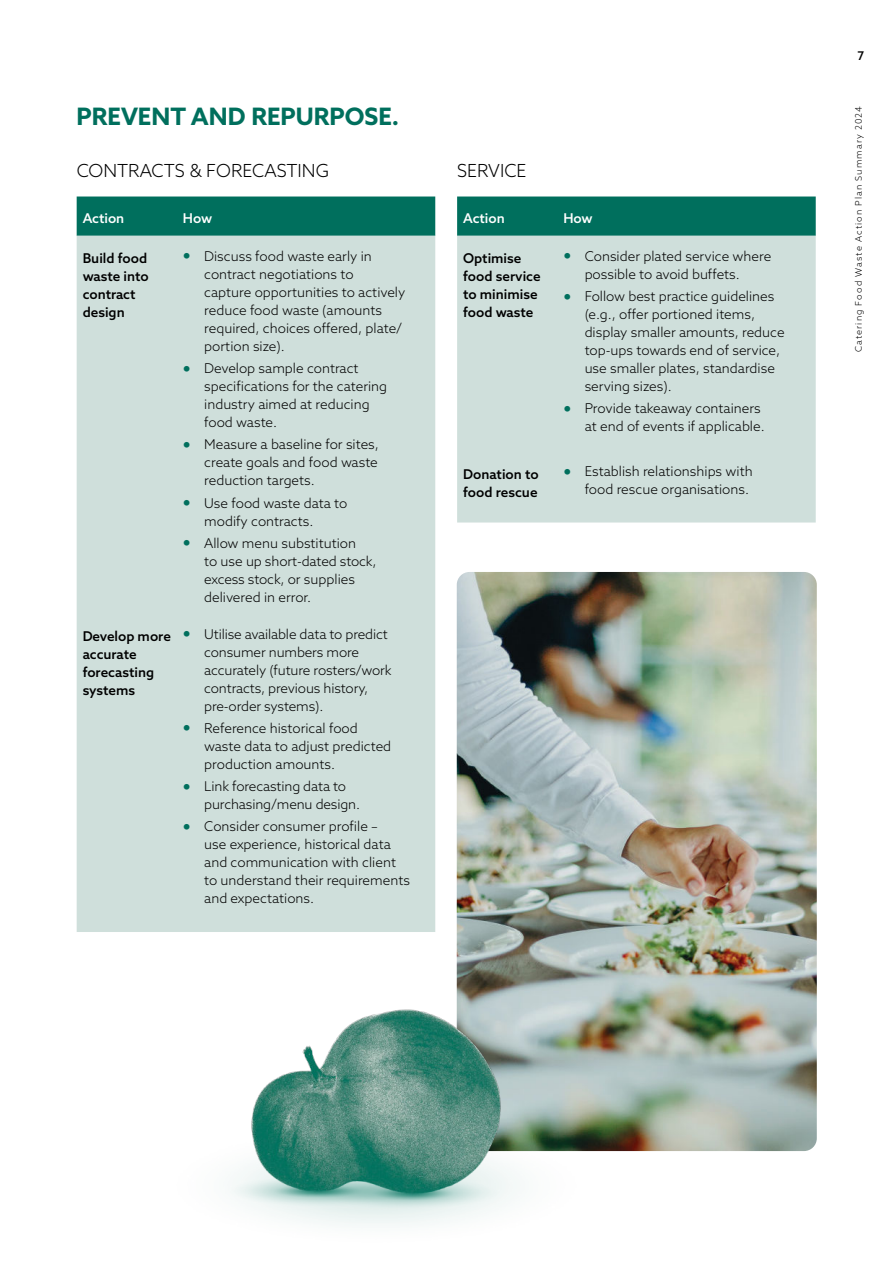
<style>
.page{position:relative;width:893px;height:1263px;background:#fff}
.page>*{position:absolute;margin:0;border:0;box-sizing:border-box;transform-origin:0 0}
.t1{font:700 24px "Azo Sans";color:#006f5d}
.t2{font:300 18px "Azo Sans";color:#000}
.t3{font:300 13.5px/18px "Azo Sans";color:#000}
.t4{font:500 13.5px/18px "Azo Sans";color:#000}
.t5{font:500 13.5px "Azo Sans";color:#fff}
.t6{font:500 12px "Azo Sans";color:#000}
.t7{font:300 9px "Azo Sans";letter-spacing:.12em;color:#000}
.s1{font-weight:900;font-size:21px;color:#006f5d}
</style>
<div class="page">
<div style="left:77px;top:196px;width:358px;height:40px;background:#006f5d"></div>
<div style="left:77px;top:236px;width:358px;height:696px;background:#cfdfdb"></div>
<div style="left:457px;top:196px;width:359px;height:40px;background:#006f5d"></div>
<div style="left:457px;top:236px;width:359px;height:286px;background:#cfdfdb"></div>
<img style="left:457px;top:572px;width:360px;height:579px">
<img style="left:231px;top:995px;width:367px;height:230px">
<h1 class="t1" style="left:77px;top:106px;width:324px">PREVENT AND REPURPOSE.</h1>
<h2 class="t2" style="left:77px;top:163px;width:254px">CONTRACTS &amp; FORECASTING</h2>
<p class="t5" style="left:83px;top:212px;width:43px">Action</p>
<p class="t5" style="left:183px;top:212px;width:31px">How</p>
<p class="t4" style="left:83px;top:251px;width:68px">Build food waste into contract design</p>
<p class="t3" style="left:204px;top:248px;width:203px;text-indent:-21px"><span class="s1">•</span> Discuss food waste early in contract negotiations to<br>capture opportunities to actively reduce food waste (amounts required, choices offered, plate/ portion size).</p>
<p class="t3" style="left:204px;top:360px;width:184px;text-indent:-21px"><span class="s1">•</span> Develop sample contract specifications for the catering industry aimed at reducing food waste.</p>
<p class="t3" style="left:204px;top:437px;width:176px;text-align:justify;text-indent:-21px"><span class="s1">•</span> Measure a baseline for sites, create goals and food waste reduction targets.</p>
<p class="t3" style="left:204px;top:495px;width:145px;text-indent:-21px"><span class="s1">•</span> Use food waste data to modify contracts.</p>
<p class="t3" style="left:204px;top:535px;width:174px;text-indent:-21px"><span class="s1">•</span> Allow menu substitution<br>to use up short-dated stock, excess stock, or supplies delivered in error.</p>
<p class="t4" style="left:83px;top:628px;width:90px">Develop more accurate forecasting systems</p>
<p class="t3" style="left:204px;top:626px;width:189px;text-indent:-21px"><span class="s1">•</span> Utilise available data to predict consumer numbers more accurately (future rosters/work contracts, previous history, pre-order systems).</p>
<p class="t3" style="left:204px;top:720px;width:189px;text-indent:-21px"><span class="s1">•</span> Reference historical food waste data to adjust predicted production amounts.</p>
<p class="t3" style="left:204px;top:778px;width:157px;text-indent:-21px"><span class="s1">•</span> Link forecasting data to purchasing/menu design.</p>
<p class="t3" style="left:204px;top:818px;width:207px;text-indent:-21px"><span class="s1">•</span> Consider consumer profile –<br>use experience, historical data and communication with client to understand their requirements and expectations.</p>
<h2 class="t2" style="left:457px;top:163px;width:71px">SERVICE</h2>
<p class="t5" style="left:463px;top:212px;width:43px">Action</p>
<p class="t5" style="left:563px;top:212px;width:31px">How</p>
<p class="t4" style="left:463px;top:251px;width:79px">Optimise food service to minimise food waste</p>
<p class="t3" style="left:585px;top:248px;width:188px;text-indent:-21px"><span class="s1">•</span> Consider plated service where possible to avoid buffets.</p>
<p class="t3" style="left:585px;top:288px;width:201px;text-indent:-21px"><span class="s1">•</span> Follow best practice guidelines (e.g., offer portioned items, display smaller amounts, reduce top-ups towards end of service, use smaller plates, standardise serving sizes).</p>
<p class="t3" style="left:563px;top:401px;width:203px;text-align:right"><span class="s1">•</span> Provide takeaway containers at end of events if applicable.</p>
<p class="t4" style="left:463px;top:466px;width:77px">Donation to food rescue</p>
<p class="t3" style="left:563px;top:464px;width:191px;text-align:right"><span class="s1">•</span> Establish relationships with food rescue organisations.</p>
<p class="t6" style="left:857px;top:51px;width:8px">7</p>
<p class="t7" style="left:855px;top:352px;width:248px;rotate:-90deg">Catering Food Waste Action Plan Summary 2024</p>
</div>
